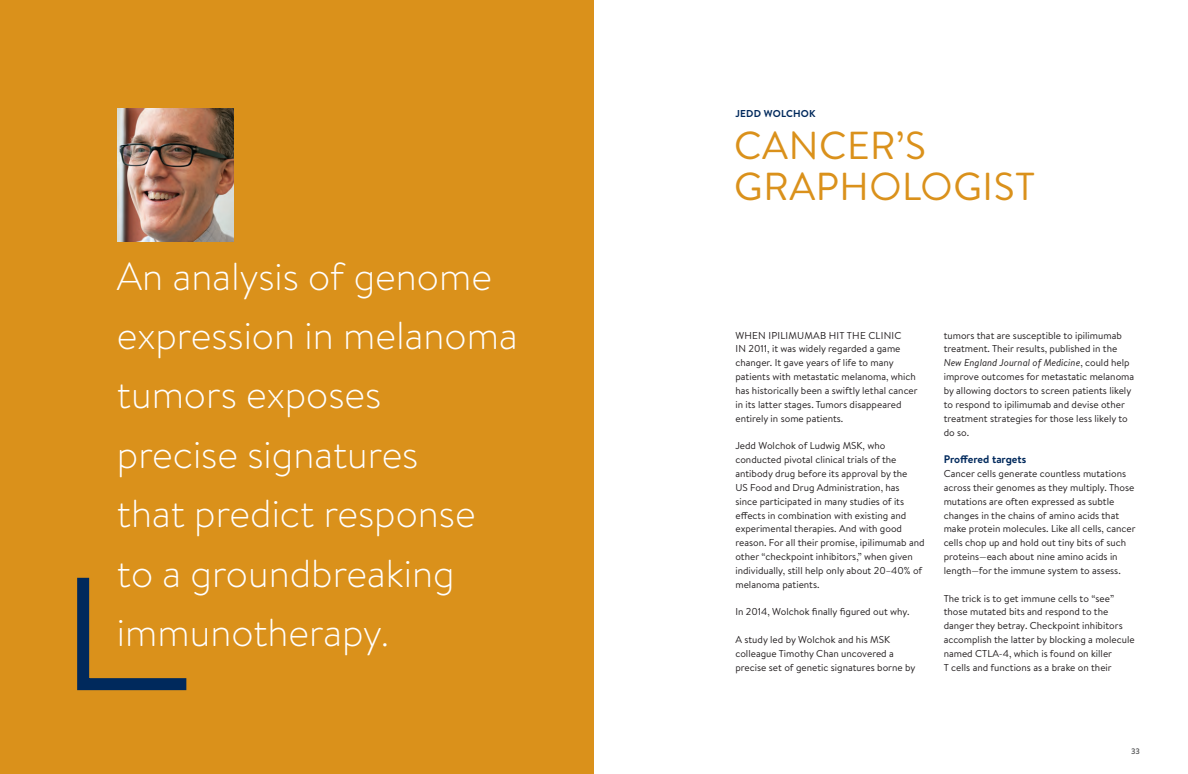
<style>
.page{position:relative;width:1188px;height:774px;background:#fff}
.page>*{position:absolute;margin:0;border:0;box-sizing:border-box;transform-origin:0 0}
.t1{font:300 39px/59.4px "Brandon Text";color:#fff}
.t2{font:39px/41.5px "Brandon Text";letter-spacing:.015em;color:#da911b}
.t3{font:700 11px "Brandon Text";color:#00295c}
.t4{font:10px/13.8px "Brandon Text";color:#231f20}
.t5{font:700 10px "Brandon Text";letter-spacing:.02em;color:#00295c}
.t6{font:500 8px "Brandon Text";color:#4b4c4d}
.s1{font-style:italic}
</style>
<div class="page">
<div style="left:0;top:0;width:594px;height:774px;background:#da911b"></div>
<img style="left:117px;top:108px;width:116px;height:134px">
<svg style="left:77px;top:577px;width:110px;height:114px"></svg>
<p class="t1" style="left:117px;top:245px;width:402px">An analysis of genome expression in melanoma tumors exposes<br>precise signatures<br>that predict response to a groundbreaking immunotherapy.</p>
<p class="t5" style="left:735px;top:107px;width:82px">JEDD WOLCHOK</p>
<p class="t2" style="left:734px;top:123px;width:302px">CANCER’S<br>GRAPHOLOGIST</p>
<p class="t4" style="left:735px;top:328px;width:184px">WHEN IPILIMUMAB HIT THE CLINIC<br>IN 2011, it was widely regarded a game changer. It gave years of life to many patients with metastatic melanoma, which has historically been a swiftly lethal cancer in its latter stages. Tumors disappeared entirely in some patients.</p>
<p class="t4" style="left:735px;top:439px;width:191px">Jedd Wolchok of Ludwig MSK, who conducted pivotal clinical trials of the antibody drug before its approval by the<br>US Food and Drug Administration, has<br>since participated in many studies of its effects in combination with existing and experimental therapies. And with good reason. For all their promise, ipilimumab and other “checkpoint inhibitors,” when given individually, still help only about 20–40% of melanoma patients.</p>
<p class="t4" style="left:735px;top:605px;width:176px">In 2014, Wolchok finally figured out why.</p>
<p class="t4" style="left:735px;top:632px;width:182px">A study led by Wolchok and his MSK colleague Timothy Chan uncovered a precise set of genetic signatures borne by</p>
<p class="t4" style="left:944px;top:328px;width:192px">tumors that are susceptible to ipilimumab treatment. Their results, published in the <span class="s1">New England Journal of Medicine</span>, could help improve outcomes for metastatic melanoma by allowing doctors to screen patients likely to respond to ipilimumab and devise other treatment strategies for those less likely to do so.</p>
<p class="t3" style="left:944px;top:452px;width:84px">Proffered targets</p>
<p class="t4" style="left:944px;top:466px;width:193px">Cancer cells generate countless mutations across their genomes as they multiply. Those mutations are often expressed as subtle changes in the chains of amino acids that make protein molecules. Like all cells, cancer cells chop up and hold out tiny bits of such proteins—each about nine amino acids in length—for the immune system to assess.</p>
<p class="t4" style="left:944px;top:591px;width:193px">The trick is to get immune cells to “see” those mutated bits and respond to the danger they betray. Checkpoint inhibitors accomplish the latter by blocking a molecule named CTLA-4, which is found on killer<br>T cells and functions as a brake on their</p>
<p class="t6" style="left:1131px;top:746px;width:10px">33</p>
</div>
